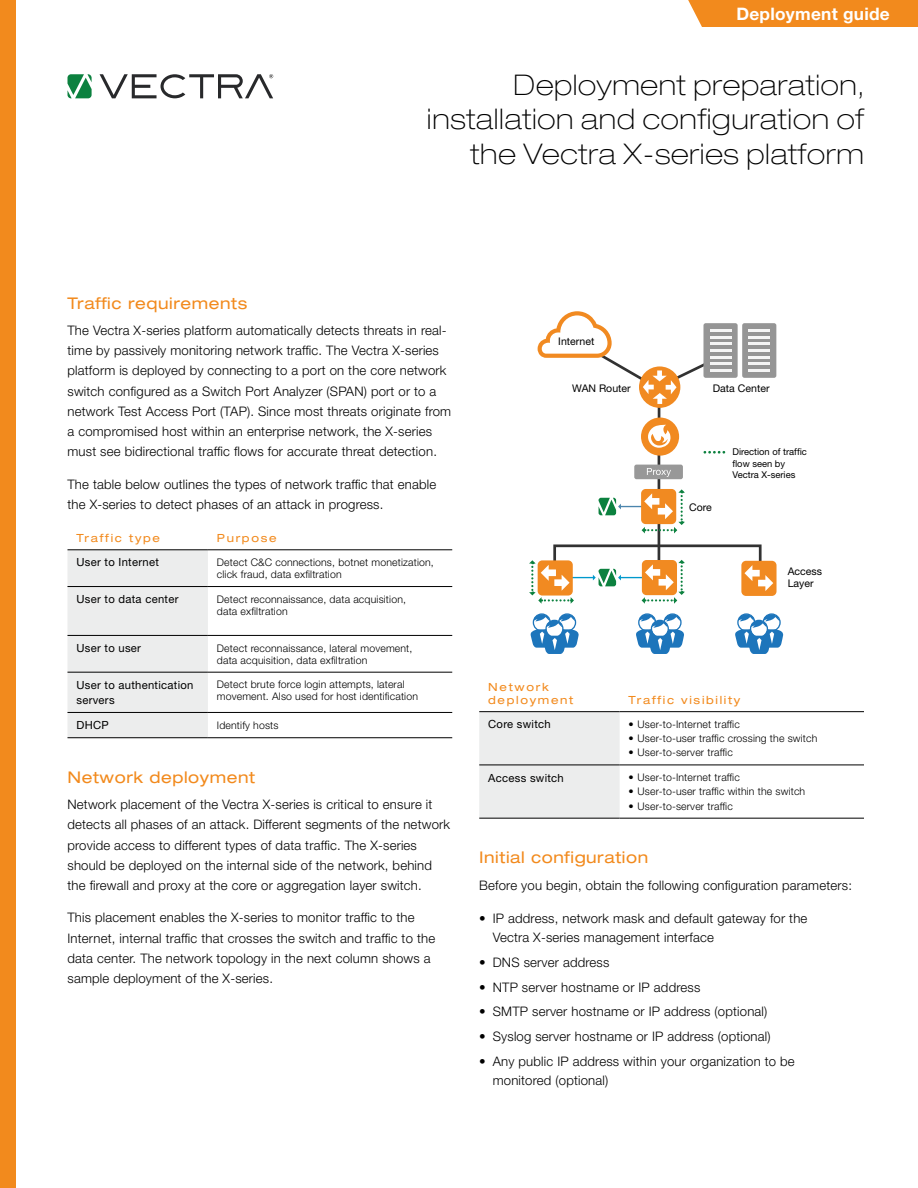
<style>
.page{position:relative;width:918px;height:1188px;background:#fff}
.page>*{position:absolute;margin:0;border:0;box-sizing:border-box;transform-origin:0 0}
.t1{font:100 expanded 28.5px/34.5px "Helvetica Neue LT Std";letter-spacing:.025em;color:#000;text-align:right}
.t2{font:700 17.25px "Helvetica Neue LT Std";letter-spacing:.015em;color:#fff}
.t3{font:expanded 16.2px "Helvetica Neue LT Std";letter-spacing:.035em;color:#f28a1d}
.t4{font:300 13.2px/20.2px "Helvetica Neue LT Std";letter-spacing:.015em;color:#000}
.t5{font:11.25px/15px "Helvetica Neue LT Std";letter-spacing:.025em;color:#000}
.t6{font:expanded 11.25px/12.8px "Helvetica Neue LT Std";letter-spacing:.15em;color:#f28a1d}
.t7{font:300 10.5px/12px "Helvetica Neue LT Std";letter-spacing:.015em;color:#000}
.t8{font:10.5px/11.9px "Helvetica Neue LT Std";color:#000}
.t9{font:9.3px/11.2px "Helvetica Neue LT Std";color:#000}
</style>
<div class="page">
<svg style="left:100px;top:74px;width:173px;height:24px"></svg>
<svg style="left:68px;top:74px;width:24px;height:24px"></svg>
<div style="left:0;top:0;width:16px;height:1188px;background:#f28a1d"></div>
<div style="left:688px;top:0;width:230px;height:27px;background:#f28a1d"></div>
<div style="left:68px;top:551px;width:140px;height:186px;background:#eceded"></div>
<hr style="left:68px;top:586px;width:140px;height:1px;background:#000">
<hr style="left:208px;top:586px;width:244px;height:1px;background:#000">
<hr style="left:68px;top:635px;width:140px;height:1px;background:#000">
<hr style="left:208px;top:635px;width:244px;height:1px;background:#000">
<hr style="left:68px;top:672px;width:140px;height:1px;background:#000">
<hr style="left:208px;top:672px;width:244px;height:1px;background:#000">
<hr style="left:68px;top:712px;width:140px;height:1px;background:#000">
<hr style="left:208px;top:712px;width:244px;height:1px;background:#000">
<hr style="left:208px;top:550px;width:244px;height:1px;background:#000">
<hr style="left:208px;top:737px;width:244px;height:1px;background:#000">
<hr style="left:68px;top:550px;width:140px;height:1px;background:#000">
<hr style="left:68px;top:737px;width:140px;height:1px;background:#000">
<hr style="left:658px;top:388px;width:2px;height:42px;background:#323232">
<hr style="left:658px;top:453px;width:2px;height:108px;background:#323232">
<svg style="left:705px;top:451px;width:21px;height:3px"></svg>
<div style="left:553px;top:544px;width:209px;height:26px;border:3px solid #323232"></div>
<hr style="left:621px;top:577px;width:36px;height:1px;background:#09c">
<hr style="left:621px;top:506px;width:36px;height:1px;background:#4b85ad">
<hr style="left:557px;top:577px;width:36px;height:1px;background:#09c">
<div style="left:639px;top:366px;width:41px;height:42px;background:#f18a21;border-radius:50%"></div>
<svg style="left:538px;top:311px;width:165px;height:93px"></svg>
<div style="left:641px;top:418px;width:38px;height:38px;background:#f18a21;border-radius:50%"></div>
<svg style="left:648px;top:425px;width:23px;height:23px"></svg>
<div style="left:703px;top:323px;width:35px;height:55px;background:#959595;border-radius:2px"></div>
<hr style="left:710px;top:329px;width:21px;height:3px;background:#f5f5f5">
<hr style="left:710px;top:336px;width:21px;height:2px;background:#f5f5f5">
<hr style="left:710px;top:342px;width:21px;height:3px;background:#f5f5f5">
<hr style="left:710px;top:349px;width:21px;height:3px;background:#f5f5f5">
<hr style="left:710px;top:356px;width:21px;height:3px;background:#f5f5f5">
<hr style="left:710px;top:363px;width:21px;height:2px;background:#f5f5f5">
<hr style="left:710px;top:369px;width:21px;height:3px;background:#f5f5f5">
<div style="left:742px;top:323px;width:34px;height:55px;background:#959595;border-radius:2px"></div>
<hr style="left:748px;top:329px;width:22px;height:3px;background:#f5f5f5">
<hr style="left:748px;top:336px;width:22px;height:2px;background:#f5f5f5">
<hr style="left:748px;top:342px;width:22px;height:3px;background:#f5f5f5">
<hr style="left:748px;top:349px;width:22px;height:3px;background:#f5f5f5">
<hr style="left:748px;top:356px;width:22px;height:3px;background:#f5f5f5">
<hr style="left:748px;top:363px;width:22px;height:2px;background:#f5f5f5">
<hr style="left:748px;top:369px;width:22px;height:3px;background:#f5f5f5">
<div style="left:634px;top:465px;width:49px;height:14px;background:#989898;border-radius:2px"></div>
<svg style="left:647px;top:468px;width:24px;height:9px"></svg>
<svg style="left:641px;top:489px;width:35px;height:35px"></svg>
<svg style="left:642px;top:489px;width:43px;height:44px"></svg>
<svg style="left:529px;top:560px;width:45px;height:44px"></svg>
<svg style="left:642px;top:560px;width:43px;height:44px"></svg>
<div style="left:741px;top:561px;width:36px;height:35px;background:#f18a21;border-radius:5px"></div>
<svg style="left:744px;top:565px;width:29px;height:26px"></svg>
<svg style="left:531px;top:613px;width:48px;height:41px"></svg>
<svg style="left:636px;top:613px;width:48px;height:41px"></svg>
<svg style="left:735px;top:613px;width:48px;height:41px"></svg>
<svg style="left:593px;top:569px;width:28px;height:17px"></svg>
<svg style="left:599px;top:498px;width:22px;height:17px"></svg>
<div style="left:479px;top:712px;width:141px;height:106px;background:#eceded"></div>
<hr style="left:479px;top:765px;width:141px;height:1px;background:#000">
<hr style="left:620px;top:765px;width:244px;height:1px;background:#000">
<hr style="left:620px;top:711px;width:244px;height:1px;background:#000">
<hr style="left:620px;top:818px;width:244px;height:1px;background:#000">
<hr style="left:479px;top:711px;width:141px;height:1px;background:#000">
<hr style="left:479px;top:818px;width:141px;height:1px;background:#000">
<h2 class="t2" style="left:736px;top:4px;width:155px">Deployment guide</h2>
<h1 class="t1" style="left:427px;top:67px;width:439px">Deployment preparation, installation and configuration of the Vectra X-series platform</h1>
<p class="t3" style="left:68px;top:293px;width:181px">Traffic requirements</p>
<p class="t4" style="left:68px;top:320px;width:385px">The Vectra X-series platform automatically detects threats in real&shy;time by passively monitoring network traffic. The Vectra X-series platform is deployed by connecting to a port on the core network switch configured as a Switch Port Analyzer (SPAN) port or to a network Test Access Port (TAP). Since most threats originate from a compromised host within an enterprise network, the X-series must see bidirectional traffic flows for accurate threat detection.</p>
<p class="t4" style="left:68px;top:473px;width:370px">The table below outlines the types of network traffic that enable the X-series to detect phases of an attack in progress.</p>
<p class="t6" style="left:76px;top:532px;width:85px">Traffic type</p>
<p class="t6" style="left:217px;top:532px;width:61px">Purpose</p>
<p class="t5" style="left:76px;top:555px;width:84px">User to Internet</p>
<p class="t7" style="left:217px;top:556px;width:219px">Detect C&amp;C connections, botnet monetization, click fraud, data exfiltration</p>
<p class="t5" style="left:76px;top:592px;width:103px">User to data center</p>
<p class="t7" style="left:217px;top:593px;width:191px">Detect reconnaissance, data acquisition, data exfiltration</p>
<p class="t5" style="left:76px;top:640px;width:66px">User to user</p>
<p class="t7" style="left:217px;top:642px;width:197px">Detect reconnaissance, lateral movement, data acquisition, data exfiltration</p>
<p class="t5" style="left:76px;top:677px;width:118px">User to authentication servers</p>
<p class="t7" style="left:217px;top:678px;width:203px">Detect brute force login attempts, lateral movement. Also used for host identification</p>
<p class="t5" style="left:76px;top:717px;width:34px">DHCP</p>
<p class="t7" style="left:217px;top:719px;width:63px">Identify hosts</p>
<p class="t3" style="left:68px;top:767px;width:189px">Network deployment</p>
<p class="t4" style="left:68px;top:794px;width:384px">Network placement of the Vectra X-series is critical to ensure it detects all phases of an attack. Different segments of the network provide access to different types of data traffic. The X-series should be deployed on the internal side of the network, behind the firewall and proxy at the core or aggregation layer switch.</p>
<p class="t4" style="left:68px;top:907px;width:369px">This placement enables the X-series to monitor traffic to the Internet, internal traffic that crosses the switch and traffic to the data center. The network topology in the next column shows a sample deployment of the X-series.</p>
<p class="t8" style="left:558px;top:335px;width:38px">Internet</p>
<p class="t8" style="left:572px;top:382px;width:60px">WAN Router</p>
<p class="t8" style="left:713px;top:382px;width:58px">Data Center</p>
<p class="t8" style="left:689px;top:501px;width:24px">Core</p>
<p class="t9" style="left:732px;top:446px;width:76px">Direction of traffic flow seen by<br>Vectra X-series</p>
<p class="t8" style="left:788px;top:566px;width:36px">Access<br>Layer</p>
<p class="t6" style="left:488px;top:681px;width:87px">Network deployment</p>
<p class="t6" style="left:629px;top:694px;width:113px">Traffic visibility</p>
<p class="t5" style="left:488px;top:717px;width:64px">Core switch</p>
<p class="t7" style="left:629px;top:718px;width:113px">• User-to-Internet traffic</p>
<p class="t7" style="left:629px;top:732px;width:190px">• User-to-user traffic crossing the switch</p>
<p class="t7" style="left:629px;top:746px;width:106px">• User-to-server traffic</p>
<p class="t5" style="left:488px;top:770px;width:77px">Access switch</p>
<p class="t7" style="left:629px;top:771px;width:113px">• User-to-Internet traffic</p>
<p class="t7" style="left:629px;top:785px;width:178px">• User-to-user traffic within the switch</p>
<p class="t7" style="left:629px;top:800px;width:106px">• User-to-server traffic</p>
<p class="t3" style="left:479px;top:848px;width:170px">Initial configuration</p>
<p class="t4" style="left:479px;top:875px;width:374px">Before you begin, obtain the following configuration parameters:</p>
<p class="t4" style="left:493px;top:909px;width:316px;line-height:18.8px;text-indent:-14px">• IP address, network mask and default gateway for the<br>Vectra X-series management interface</p>
<p class="t4" style="left:479px;top:952px;width:132px">• DNS server address</p>
<p class="t4" style="left:479px;top:977px;width:223px">• NTP server hostname or IP address</p>
<p class="t4" style="left:479px;top:1001px;width:290px">• SMTP server hostname or IP address (optional)</p>
<p class="t4" style="left:479px;top:1026px;width:293px">• Syslog server hostname or IP address (optional)</p>
<p class="t4" style="left:493px;top:1052px;width:304px;line-height:18.8px;text-indent:-14px">• Any public IP address within your organization to be monitored (optional)</p>
</div>
